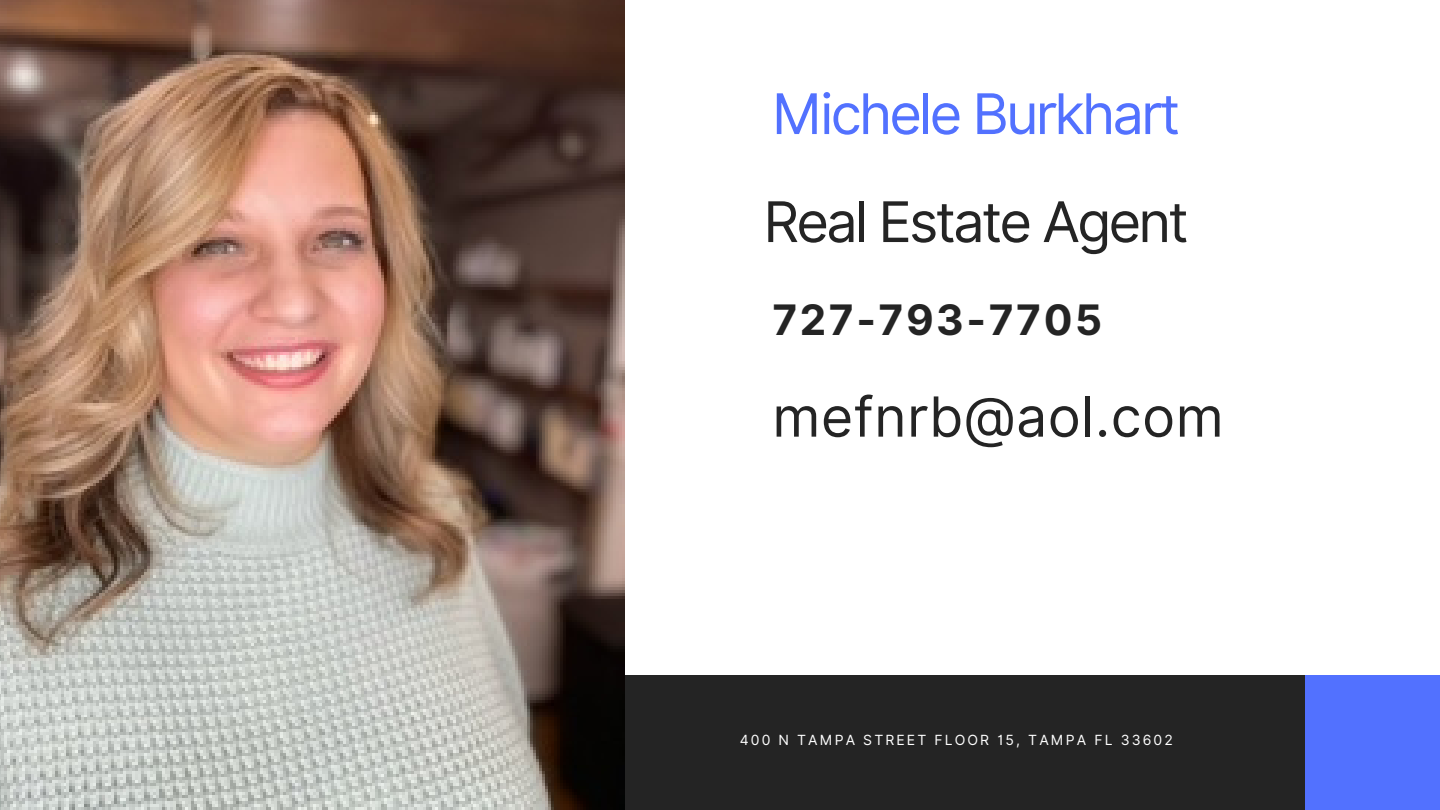
<style>
.page{position:relative;width:1440px;height:810px;background:#fff}
.page>*{position:absolute;margin:0;border:0;box-sizing:border-box;transform-origin:0 0}
.t1{font:56px "Inter";letter-spacing:-.05em;color:#5271ff}
.t2{font:56px "Inter";letter-spacing:-.05em;color:#242424}
.t3{font:55.3px "Inter";letter-spacing:.01em;color:#242424}
.t4{font:700 42px "Inter";letter-spacing:.06em;color:#242424}
.t5{font:14px "Inter";letter-spacing:.15em;color:#fff}
</style>
<div class="page">
<div style="left:625px;top:675px;width:815px;height:135px;background:#242424"></div>
<div style="left:1305px;top:675px;width:135px;height:135px;background:#5271ff"></div>
<img style="left:0;top:0;width:624px;height:810px">
<h1 class="t1" style="left:772px;top:80px;width:410px">Michele Burkhart</h1>
<h1 class="t2" style="left:763px;top:188px;width:427px">Real Estate Agent</h1>
<p class="t4" style="left:772px;top:295px;width:331px">727-793-7705</p>
<h1 class="t3" style="left:772px;top:384px;width:453px">mefnrb@aol.com</h1>
<p class="t5" style="left:740px;top:732px;width:435px">400 N TAMPA STREET FLOOR 15, TAMPA FL 33602</p>
</div>
